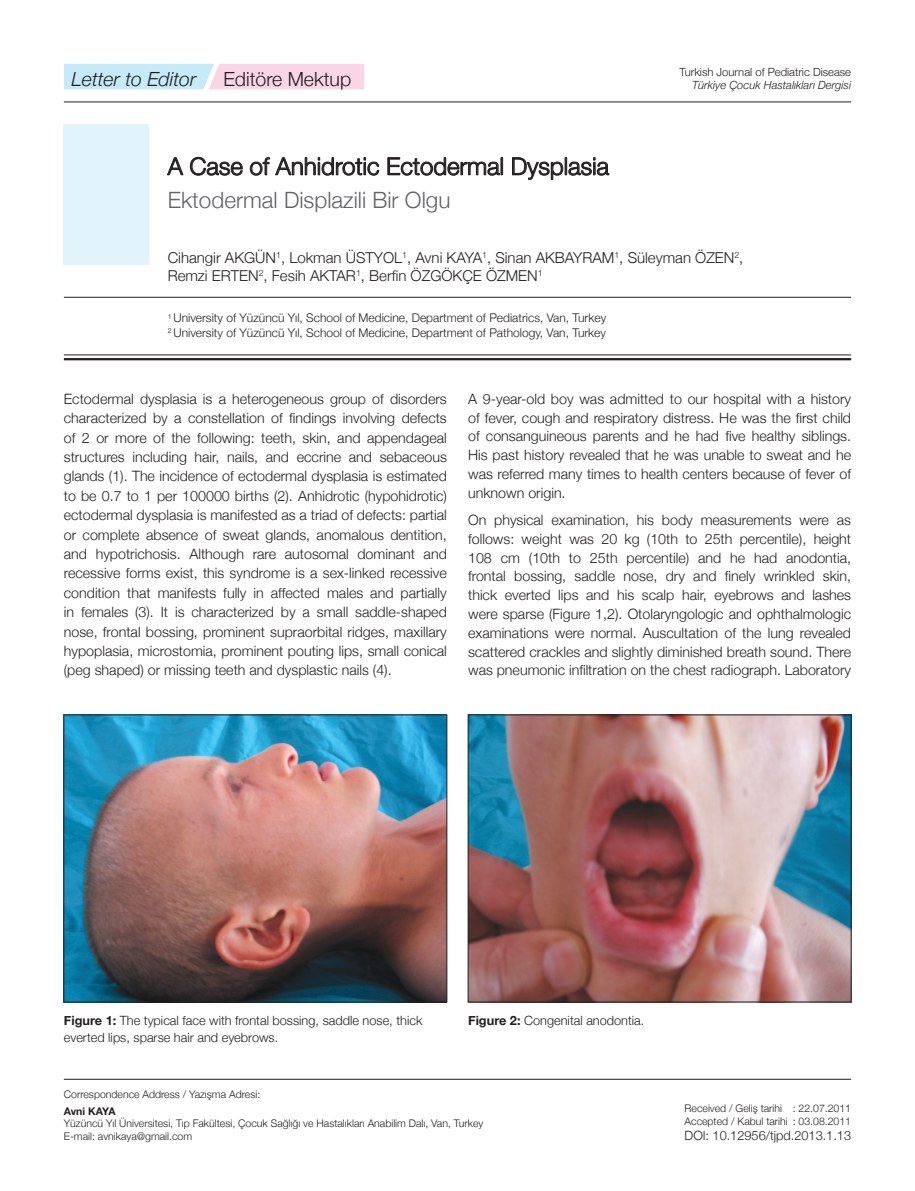
<style>
.page{position:relative;width:915px;height:1191px;background:#fff}
.page>*{position:absolute;margin:0;border:0;box-sizing:border-box;transform-origin:0 0}
.t1{font:300 24px "Helvetica Neue";color:#231f20}
.t2{font:300 22.5px "Helvetica Neue";color:#636366}
.t3{font:italic 300 19.5px "Helvetica Neue";color:#231f20}
.t4{font:300 19.5px "Helvetica Neue";color:#231f20}
.t5{font:300 15px/18px "Helvetica Neue";color:#231f20}
.t6{font:300 14.25px/19.4px "Helvetica Neue";color:#231f20;text-align:justify}
.t7{font:300 12.75px/16.5px "Helvetica Neue";color:#231f20}
.t8{font:300 12px/14.4px "Helvetica Neue";color:#231f20}
.t9{font:300 11.25px "Helvetica Neue";color:#231f20}
.t10{font:italic 300 11.25px "Helvetica Neue";color:#231f20}
.t11{font:300 10.5px/12.6px "Helvetica Neue";color:#231f20}
.t12{font:700 10.5px "Helvetica Neue";letter-spacing:-.01em;color:#231f20}
.s1{font-weight:700}
</style>
<div class="page">
<hr style="left:64px;top:1079px;width:786px;height:1px;background:#231f20">
<hr style="left:64px;top:102px;width:786px;height:1px;background:#231f20">
<div style="left:64px;top:124px;width:85px;height:140px;background:#e1f4fc"></div>
<svg style="left:64px;top:64px;width:300px;height:25px"></svg>
<hr style="left:64px;top:297px;width:786px;height:1px;background:#231f20">
<hr style="left:64px;top:358px;width:786px;height:2px;background:#231f20">
<hr style="left:64px;top:354px;width:786px;height:1px;background:#231f20">
<svg style="left:167px;top:156px;width:76px;height:20px"></svg>
<svg style="left:249px;top:157px;width:130px;height:19px"></svg>
<svg style="left:387px;top:157px;width:115px;height:19px"></svg>
<svg style="left:512px;top:157px;width:97px;height:23px"></svg>
<img style="left:65px;top:716px;width:380px;height:284px">
<div style="left:63px;top:714px;width:384px;height:288px;border:1px solid #231f20"></div>
<img style="left:469px;top:716px;width:380px;height:284px">
<div style="left:467px;top:714px;width:384px;height:288px;border:1px solid #231f20"></div>
<h3 class="t3" style="left:71px;top:67px;width:126px">Letter to Editor</h3>
<h3 class="t4" style="left:223px;top:67px;width:129px">Editöre Mektup</h3>
<h1 class="t1" style="left:168px;top:152px;width:442px">A Case of Anhidrotic Ectodermal Dysplasia</h1>
<h2 class="t2" style="left:168px;top:186px;width:284px">Ektodermal Displazili Bir Olgu</h2>
<p class="t9" style="left:679px;top:65px;width:173px">Turkish Journal of Pediatric Disease</p>
<p class="t10" style="left:691px;top:79px;width:160px">Türkiye Çocuk Hastalıkları Dergisi</p>
<p class="t5" style="left:168px;top:248px;width:577px">Cihangir AKGÜN<sup>1</sup>, Lokman ÜSTYOL<sup>1</sup>, Avni KAYA<sup>1</sup>, Sinan AKBAYRAM<sup>1</sup>, Süleyman ÖZEN<sup>2</sup>,<br>Remzi ERTEN<sup>2</sup>, Fesih AKTAR<sup>1</sup>, Berfin ÖZGÖKÇE ÖZMEN<sup>1</sup></p>
<p class="t8" style="left:168px;top:311px;width:440px"><sup>1</sup> University of Yüzüncü Yıl, School of Medicine, Department of Pediatrics, Van, Turkey<br><sup>2</sup> University of Yüzüncü Yıl, School of Medicine, Department of Pathology, Van, Turkey</p>
<p class="t6" style="left:64px;top:389px;width:384px">Ectodermal dysplasia is a heterogeneous group of disorders characterized by a constellation of findings involving defects of 2 or more of the following: teeth, skin, and appendageal structures including hair, nails, and eccrine and sebaceous glands (1). The incidence of ectodermal dysplasia is estimated to be 0.7 to 1 per 100000 births (2). Anhidrotic (hypohidrotic) ectodermal dysplasia is manifested as a triad of defects: partial or complete absence of sweat glands, anomalous dentition, and hypotrichosis. Although rare autosomal dominant and recessive forms exist, this syndrome is a sex-linked recessive condition that manifests fully in affected males and partially in females (3). It is characterized by a small saddle-shaped nose, frontal bossing, prominent supraorbital ridges, maxillary hypoplasia, microstomia, prominent pouting lips, small conical (peg shaped) or missing teeth and dysplastic nails (4).</p>
<p class="t6" style="left:468px;top:389px;width:384px;line-height:18.8px">A 9-year-old boy was admitted to our hospital with a history of fever, cough and respiratory distress. He was the first child of consanguineous parents and he had five healthy siblings.<br>His past history revealed that he was unable to sweat and he was referred many times to health centers because of fever of unknown origin.</p>
<p class="t6" style="left:468px;top:510px;width:384px;line-height:18.8px">On physical examination, his body measurements were as follows: weight was 20 kg (10th to 25th percentile), height 108 cm (10th to 25th percentile) and he had anodontia, frontal bossing, saddle nose, dry and finely wrinkled skin, thick everted lips and his scalp hair, eyebrows and lashes were sparse (Figure 1,2). Otolaryngologic and ophthalmologic examinations were normal. Auscultation of the lung revealed scattered crackles and slightly diminished breath sound. There was pneumonic infiltration on the chest radiograph. Laboratory</p>
<p class="t7" style="left:64px;top:1012px;width:360px"><span class="s1">Figure 1:</span> The typical face with frontal bossing, saddle nose, thick everted lips, sparse hair and eyebrows.</p>
<p class="t7" style="left:468px;top:1012px;width:178px"><span class="s1">Figure 2:</span> Congenital anodontia.</p>
<p class="t11" style="left:64px;top:1087px;width:198px">Correspondence Address / Yazışma Adresi:</p>
<p class="t12" style="left:64px;top:1104px;width:53px">Avni KAYA</p>
<p class="t11" style="left:64px;top:1117px;width:421px">Yüzüncü Yıl Üniversitesi, Tıp Fakültesi, Çocuk Sağlığı ve Hastalıkları Anabilim Dalı, Van, Turkey<br>E-mail: avnikaya@gmail.com</p>
<p class="t11" style="left:684px;top:1101px;width:168px">Received / Geliş tarihi : 22.07.2011<br>Accepted / Kabul tarihi : 03.08.2011</p>
<p class="t7" style="left:684px;top:1126px;width:168px">DOI: 10.12956/tjpd.2013.1.13</p>
</div>
